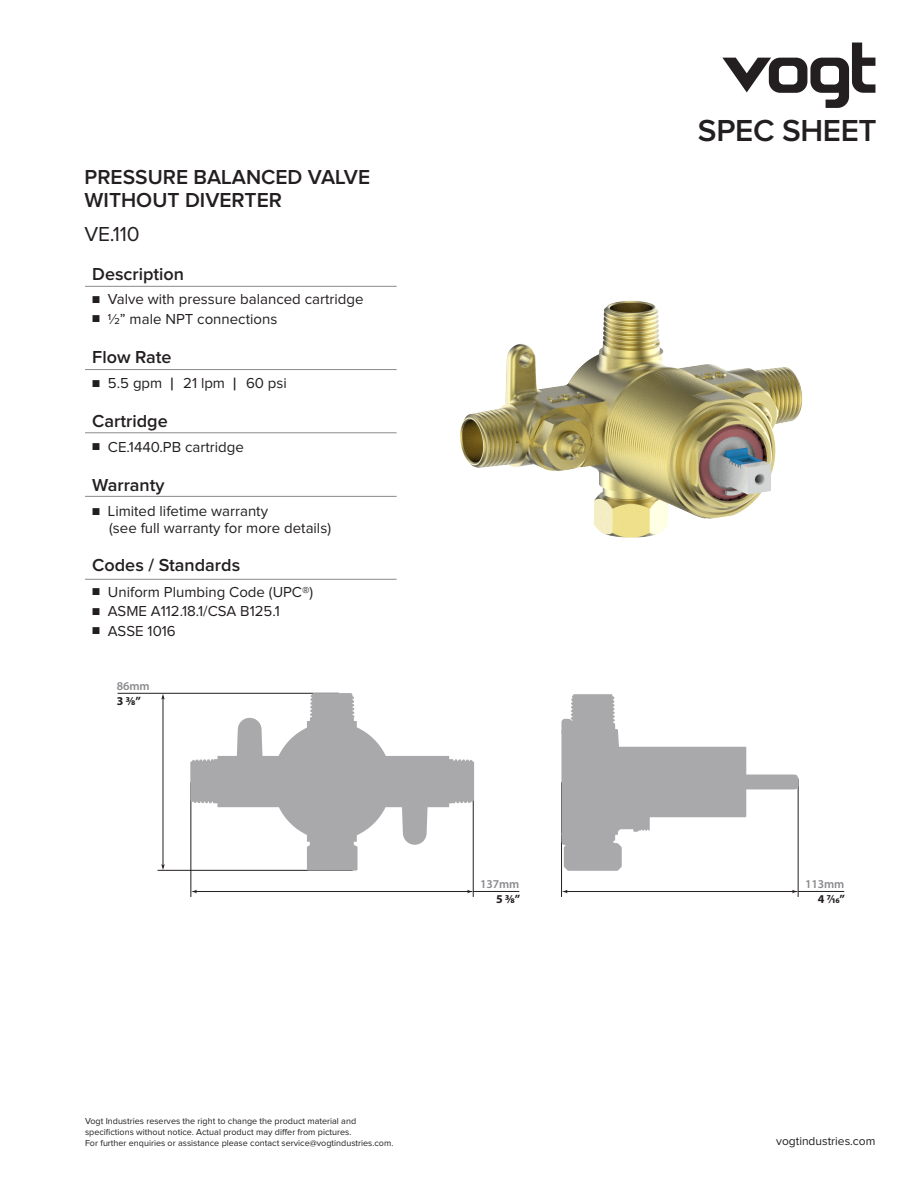
<style>
.page{position:relative;width:918px;height:1188px;background:#fff}
.page>*{position:absolute;margin:0;border:0;box-sizing:border-box;transform-origin:0 0}
.t1{font:600 31.5px "Proxima Nova";letter-spacing:-.01em;color:#231f20}
.t2{font:600 21px "Proxima Nova";color:#231f20}
.t3{font:21px "Proxima Nova";color:#231f20}
.t4{font:600 18px "Proxima Nova";color:#231f20}
.t5{font:15px "Proxima Nova";color:#231f20}
.t6{font:12px "Proxima Nova";color:#231f20}
.t7{font:700 12px "Myriad Pro";color:#231f20}
.t8{font:600 12px "Myriad Pro";letter-spacing:-.01em;color:#8a8a8e}
.t9{font:9px "Proxima Nova";color:#231f20}
.s1{font-size:12px}
.s2{font-weight:600;font-size:18px}
</style>
<div class="page">
<img style="left:460px;top:300px;width:343px;height:238px">
<svg style="left:722px;top:43px;width:153px;height:65px"></svg>
<hr style="left:85px;top:286px;width:312px;height:1px;background:#8a8a8e">
<hr style="left:85px;top:369px;width:312px;height:1px;background:#8a8a8e">
<hr style="left:85px;top:432px;width:312px;height:1px;background:#8a8a8e">
<hr style="left:85px;top:496px;width:312px;height:1px;background:#8a8a8e">
<hr style="left:118px;top:693px;width:221px;height:1px;background:#231f20">
<hr style="left:158px;top:870px;width:195px;height:1px;background:#231f20">
<hr style="left:191px;top:782px;width:1px;height:115px;background:#231f20">
<hr style="left:561px;top:782px;width:1px;height:115px;background:#231f20">
<hr style="left:473px;top:779px;width:1px;height:118px;background:#231f20">
<hr style="left:798px;top:779px;width:1px;height:118px;background:#231f20">
<hr style="left:473px;top:891px;width:46px;height:1px;background:#231f20">
<hr style="left:798px;top:891px;width:46px;height:1px;background:#231f20">
<hr style="left:194px;top:891px;width:278px;height:1px;background:#231f20">
<hr style="left:566px;top:891px;width:231px;height:1px;background:#231f20">
<svg style="left:190px;top:693px;width:284px;height:178px"></svg>
<hr style="left:163px;top:696px;width:1px;height:172px;background:#231f20">
<svg style="left:561px;top:694px;width:238px;height:177px"></svg>
<svg style="left:191px;top:890px;width:6px;height:3px"></svg>
<svg style="left:562px;top:890px;width:6px;height:3px"></svg>
<svg style="left:161px;top:694px;width:4px;height:6px"></svg>
<svg style="left:161px;top:864px;width:4px;height:6px"></svg>
<hr style="left:85px;top:579px;width:312px;height:1px;background:#8a8a8e">
<p class="t2" style="left:85px;top:168px;width:287px">PRESSURE BALANCED VALVE</p>
<p class="t2" style="left:85px;top:190px;width:199px">WITHOUT DIVERTER</p>
<p class="t3" style="left:85px;top:225px;width:57px">VE.110</p>
<p class="t4" style="left:92px;top:266px;width:93px">Description</p>
<p class="t5" style="left:92px;top:293px;width:273px"><span class="s1">■</span> Valve with pressure balanced cartridge</p>
<p class="t5" style="left:92px;top:312px;width:187px"><span class="s1">■</span> 1/2” male NPT connections</p>
<p class="t4" style="left:92px;top:349px;width:81px">Flow Rate</p>
<p class="t5" style="left:92px;top:376px;width:196px"><span class="s1">■</span> 5.5 gpm <span class="s2">|</span> 21 lpm <span class="s2">|</span> 60 psi</p>
<p class="t4" style="left:92px;top:412px;width:77px">Cartridge</p>
<p class="t5" style="left:92px;top:440px;width:153px"><span class="s1">■</span> CE.1440.PB cartridge</p>
<p class="t4" style="left:92px;top:477px;width:74px">Warranty</p>
<p class="t5" style="left:92px;top:504px;width:177px"><span class="s1">■</span> Limited lifetime warranty</p>
<p class="t5" style="left:109px;top:521px;width:223px">(see full warranty for more details)</p>
<p class="t4" style="left:92px;top:557px;width:149px">Codes / Standards</p>
<p class="t5" style="left:92px;top:585px;width:223px"><span class="s1">■</span> Uniform Plumbing Code (UPC®)</p>
<p class="t5" style="left:92px;top:604px;width:189px"><span class="s1">■</span> ASME A112.18.1/CSA B125.1</p>
<p class="t5" style="left:92px;top:624px;width:85px"><span class="s1">■</span> ASSE 1016</p>
<p class="t8" style="left:117px;top:678px;width:34px">86mm</p>
<p class="t7" style="left:117px;top:693px;width:25px">3 3/8”</p>
<p class="t9" style="left:85px;top:1117px;width:273px">Vogt Industries reserves the right to change the product material and</p>
<p class="t9" style="left:85px;top:1128px;width:268px">specifictions without notice. Actual product may differ from pictures.</p>
<p class="t9" style="left:85px;top:1139px;width:310px">For further enquiries or assistance please contact service@vogtindustries.com.</p>
<p class="t8" style="left:480px;top:877px;width:41px">137mm</p>
<p class="t7" style="left:496px;top:891px;width:25px">5 3/8”</p>
<p class="t1" style="left:698px;top:116px;width:180px">SPEC SHEET</p>
<p class="t8" style="left:805px;top:877px;width:41px">113mm</p>
<p class="t7" style="left:818px;top:891px;width:29px">4 7/16”</p>
<p class="t6" style="left:776px;top:1136px;width:101px">vogtindustries.com</p>
</div>
